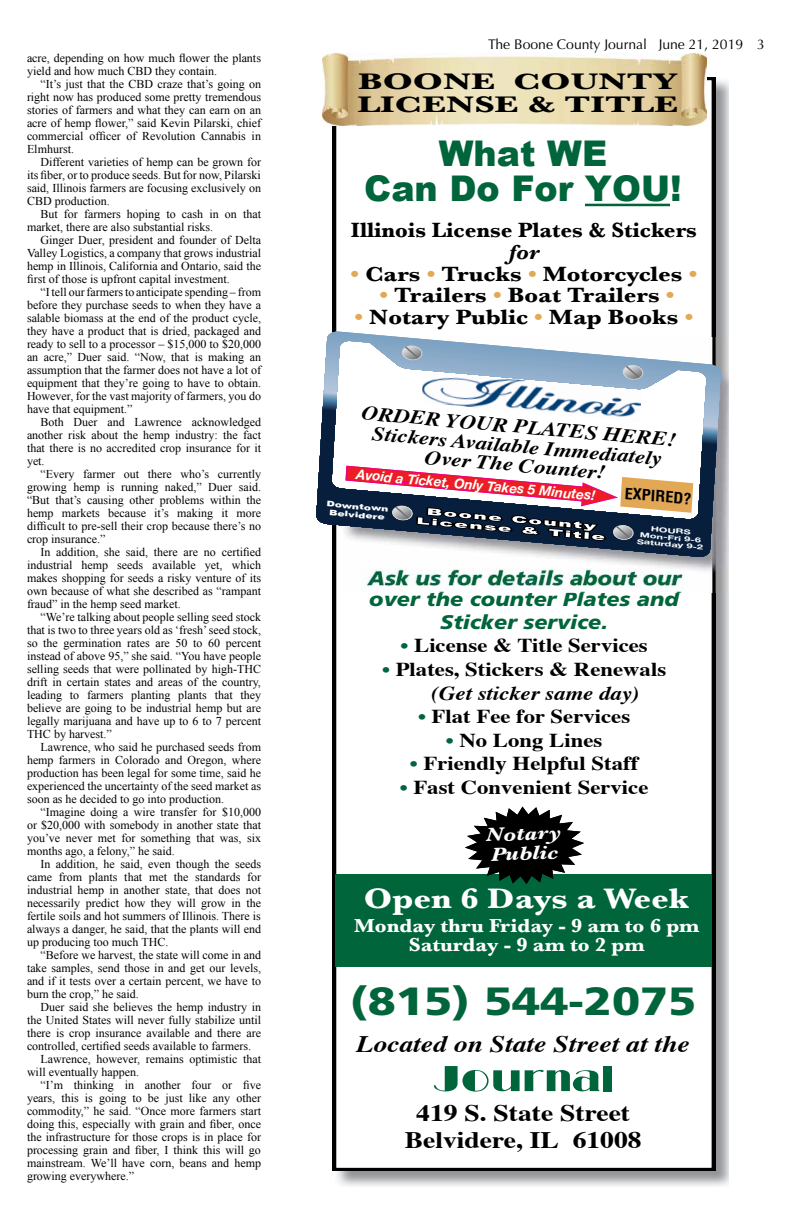
<style>
.page{position:relative;width:792px;height:1224px;background:#fff}
.page>*{position:absolute;margin:0;border:0;box-sizing:border-box;transform-origin:0 0}
.t1{font:900 39.4px "Frutiger";color:#00653b;scale:1.17 1}
.t2{font:900 35.4px/35.4px "Arial";color:#00653b;text-align:center}
.t3{font:35.4px "Barbe Display Cond SSK";color:#00653b;scale:1.82 1}
.t4{font:700 29.5px "Baskerville";color:#fff;scale:1.16 1}
.t5{font:700 23.6px/27.2px "Times";color:#000;text-align:center;scale:1.17 1}
.t6{font:italic 700 23.6px "Times";color:#000;scale:1.17 1}
.t7{font:700 23.6px/23.6px "Baskerville";color:#000;scale:1.53 1}
.t8{font:700 21.6px "Baskerville";color:#000;scale:1.13 1}
.t9{font:700 21.6px "Baskerville";color:#000;scale:1.04 1}
.t10{font:italic 700 21.6px "Baskerville";color:#000;scale:1.04 1}
.t11{font:700 19.7px/23.6px "Times";color:#000;scale:1.16 1}
.t12{font:italic 700 19.7px/19.3px "Times";color:#000;text-align:center;scale:1.16 1}
.t13{font:700 19.7px/19.2px "Baskerville";color:#fff;text-align:center;scale:1.07 1}
.t14{font:italic 900 19.7px/23.1px "Frutiger";color:#00653b;text-align:center;scale:1.1 1}
.t15{font:italic 700 19.7px/19.7px "Baskerville";color:#fff;scale:1.17 1}
.t16{font:700 condensed 15.1px "Helvetica";color:#000;scale:1.08 1}
.t17{font:14px "Optima";color:#000}
.t18{font:italic 700 13.8px "Helvetica Neue";color:#fff}
.t19{font:12px/13px "Times New Roman";color:#000;text-align:justify}
.t20{font:900 7.6px/8.3px "Arial";color:#fff;text-align:center;scale:1.42 1}
.t21{font:700 6.8px/6.8px "Helvetica Neue";color:#fff;text-align:center;scale:1.62 1}
.s1{color:#e2a856}
.s2{color:#00653b}
.s3{font-style:italic}
</style>
<div class="page">
<img style="left:332px;top:77px;width:396px;height:1109px">
<svg style="left:333px;top:77px;width:382px;height:1094px"></svg>
<img style="left:322px;top:54px;width:384px;height:71px">
<img style="left:338px;top:338px;width:390px;height:254px">
<svg style="left:316px;top:409px;width:405px;height:148px"></svg>
<svg style="left:401px;top:344px;width:243px;height:77px"></svg>
<img style="left:421px;top:371px;width:221px;height:51px">
<svg style="left:346px;top:466px;width:347px;height:75px"></svg>
<hr style="left:585px;top:204px;width:85px;height:2px;background:#00653b">
<div style="left:335px;top:875px;width:377px;height:92px;background:#00653b"></div>
<svg style="left:465px;top:807px;width:119px;height:77px"></svg>
<p class="t19" style="left:27px;top:52px;width:236px">acre, depending on how much flower the plants yield and how much CBD they contain.</p>
<p class="t19" style="left:27px;top:78px;width:236px;text-indent:14px">“It’s just that the CBD craze that’s going on right now has produced some pretty tremendous stories of farmers and what they can earn on an acre of hemp flower,” said Kevin Pilarski, chief commercial officer of Revolution Cannabis in Elmhurst.</p>
<p class="t19" style="left:27px;top:156px;width:236px;text-indent:14px">Different varieties of hemp can be grown for its fiber, or to produce seeds. But for now, Pilarski said, Illinois farmers are focusing exclusively on CBD production.</p>
<p class="t19" style="left:27px;top:208px;width:236px;text-indent:14px">But for farmers hoping to cash in on that market, there are also substantial risks.</p>
<p class="t19" style="left:27px;top:234px;width:236px;text-indent:14px">Ginger Duer, president and founder of Delta Valley Logistics, a company that grows industrial hemp in Illinois, California and Ontario, said the first of those is upfront capital investment.</p>
<p class="t19" style="left:27px;top:286px;width:236px;text-indent:14px">“I tell our farmers to anticipate spending – from before they purchase seeds to when they have a salable biomass at the end of the product cycle, they have a product that is dried, packaged and ready to sell to a processor – $15,000 to $20,000 an acre,” Duer said. “Now, that is making an assumption that the farmer does not have a lot of equipment that they’re going to have to obtain.<br>However, for the vast majority of farmers, you do have that equipment.”</p>
<p class="t19" style="left:27px;top:416px;width:236px;text-indent:14px">Both Duer and Lawrence acknowledged another risk about the hemp industry: the fact that there is no accredited crop insurance for it yet.</p>
<p class="t19" style="left:27px;top:467px;width:236px;text-indent:14px">“Every farmer out there who’s currently growing hemp is running naked,” Duer said. “But that’s causing other problems within the hemp markets because it’s making it more difficult to pre-sell their crop because there’s no crop insurance.”</p>
<p class="t19" style="left:27px;top:545px;width:236px;text-indent:14px">In addition, she said, there are no certified industrial hemp seeds available yet, which makes shopping for seeds a risky venture of its own because of what she described as “rampant fraud” in the hemp seed market.</p>
<p class="t19" style="left:27px;top:610px;width:236px;text-indent:14px">“We’re talking about people selling seed stock that is two to three years old as ‘fresh’ seed stock, so the germination rates are 50 to 60 percent instead of above 95,” she said. “You have people selling seeds that were pollinated by high-THC drift in certain states and areas of the country, leading to farmers planting plants that they believe are going to be industrial hemp but are legally marijuana and have up to 6 to 7 percent THC by harvest.”</p>
<p class="t19" style="left:27px;top:740px;width:236px;text-indent:14px">Lawrence, who said he purchased seeds from hemp farmers in Colorado and Oregon, where production has been legal for some time, said he experienced the uncertainty of the seed market as soon as he decided to go into production.</p>
<p class="t19" style="left:27px;top:805px;width:236px;text-indent:14px">“Imagine doing a wire transfer for $10,000 or $20,000 with somebody in another state that you’ve never met for something that was, six months ago, a felony,” he said.</p>
<p class="t19" style="left:27px;top:857px;width:236px;text-indent:14px">In addition, he said, even though the seeds came from plants that met the standards for industrial hemp in another state, that does not necessarily predict how they will grow in the fertile soils and hot summers of Illinois. There is always a danger, he said, that the plants will end up producing too much THC.</p>
<p class="t19" style="left:27px;top:948px;width:236px;text-indent:14px">“Before we harvest, the state will come in and take samples, send those in and get our levels, and if it tests over a certain percent, we have to burn the crop,” he said.</p>
<p class="t19" style="left:40px;top:1000px;width:222px">Duer said she believes the hemp industry in</p>
<p class="t19" style="left:27px;top:1013px;width:236px">the United States will never fully stabilize until</p>
<p class="t19" style="left:27px;top:1026px;width:236px">there is crop insurance available and there are</p>
<p class="t19" style="left:27px;top:1039px;width:226px">controlled, certified seeds available to farmers.</p>
<p class="t19" style="left:40px;top:1052px;width:222px">Lawrence, however, remains optimistic that</p>
<p class="t19" style="left:27px;top:1065px;width:114px">will eventually happen.</p>
<p class="t19" style="left:40px;top:1078px;width:222px">“I’m thinking in another four or five</p>
<p class="t19" style="left:27px;top:1091px;width:236px">years, this is going to be just like any other</p>
<p class="t19" style="left:27px;top:1104px;width:236px">commodity,” he said. “Once more farmers start</p>
<p class="t19" style="left:27px;top:1117px;width:236px">doing this, especially with grain and fiber, once</p>
<p class="t19" style="left:27px;top:1130px;width:235px">the infrastructure for those crops is in place for</p>
<p class="t19" style="left:27px;top:1143px;width:235px">processing grain and fiber, I think this will go</p>
<p class="t19" style="left:27px;top:1156px;width:236px">mainstream. We’ll have corn, beans and hemp</p>
<p class="t19" style="left:27px;top:1169px;width:109px">growing everywhere.”</p>
<p class="t17" style="left:488px;top:36px;width:278px">The Boone County Journal June 21, 2019 3</p>
<h3 class="t7" style="left:357px;top:69px;width:211px">BOONE COUNTY<br>LICENSE &amp; TITLE</h3>
<h2 class="t2" style="left:364px;top:136px;width:319px">What WE<br>Can Do For YOU!</h2>
<h3 class="t9" style="left:351px;top:218px;width:334px">Illinois License Plates &amp; Stickers</h3>
<h3 class="t10" style="left:509px;top:239px;width:30px">for</h3>
<h3 class="t8" style="left:351px;top:261px;width:308px"><span class="s1">•</span> Cars <span class="s1">•</span> Trucks <span class="s1">•</span> Motorcycles <span class="s1">•</span></h3>
<h3 class="t8" style="left:379px;top:283px;width:263px"><span class="s1">•</span> Trailers <span class="s1">•</span> Boat Trailers <span class="s1">•</span></h3>
<h3 class="t8" style="left:355px;top:304px;width:301px"><span class="s1">•</span> Notary Public <span class="s1">•</span> Map Books <span class="s1">•</span></h3>
<h3 class="t12" style="left:363px;top:404px;width:273px;rotate:5deg">ORDER YOUR PLATES HERE!<br>Stickers Available Immediately<br>Over The Counter!</h3>
<p class="t18" style="left:357px;top:466px;width:241px;rotate:5deg">Avoid a Ticket, Only Takes 5 Minutes!</p>
<p class="t20" style="left:327px;top:500px;width:45px;rotate:5deg">Downtown<br>Belvidere</p>
<p class="t16" style="left:626px;top:484px;width:64px;rotate:5deg">EXPIRED?</p>
<p class="t21" style="left:639px;top:524px;width:43px;rotate:5deg">HOURS<br>Mon-Fri 9-6<br>Saturday 9-2</p>
<h3 class="t14" style="left:369px;top:587px;width:283px">over the counter Plates and<br>Sticker service.</h3>
<h3 class="t11" style="left:401px;top:635px;width:215px"><span class="s2">•</span> License &amp; Title Services</h3>
<h3 class="t11" style="left:432px;top:658px;width:204px;text-indent:-49px"><span class="s2">•</span> Plates, Stickers &amp; Renewals <span class="s3">(Get sticker same day)</span></h3>
<h3 class="t11" style="left:418px;top:706px;width:184px"><span class="s2">•</span> Flat Fee for Services</h3>
<h3 class="t11" style="left:446px;top:729px;width:136px"><span class="s2">•</span> No Long Lines</h3>
<h3 class="t11" style="left:410px;top:753px;width:199px"><span class="s2">•</span> Friendly Helpful Staff</h3>
<h3 class="t11" style="left:400px;top:776px;width:216px"><span class="s2">•</span> Fast Convenient Service</h3>
<h3 class="t15" style="left:486px;top:825px;width:66px;rotate:-2deg">Notary<br>Public</h3>
<h3 class="t4" style="left:364px;top:881px;width:282px">Open 6 Days a Week</h3>
<h3 class="t13" style="left:354px;top:916px;width:324px">Monday thru Friday - 9 am to 6 pm<br>Saturday - 9 am to 2 pm</h3>
<h1 class="t1" style="left:350px;top:977px;width:298px">(815) 544-2075</h1>
<h3 class="t6" style="left:357px;top:1029px;width:286px">Located on State Street at the</h3>
<h2 class="t3" style="left:432px;top:1061px;width:102px">Journal</h2>
<h3 class="t5" style="left:405px;top:1101px;width:204px">419 S. State Street<br>Belvidere, IL 61008</h3>
</div>
